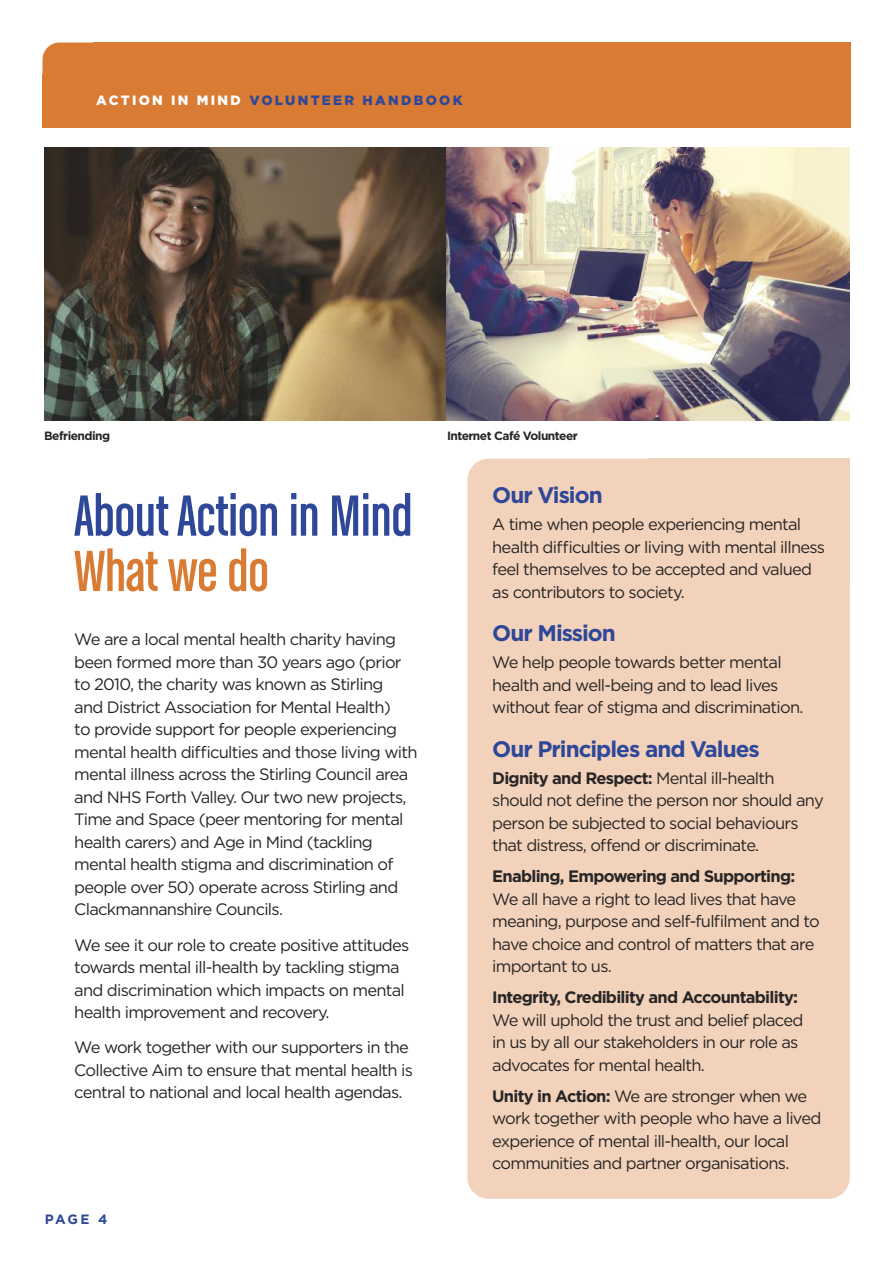
<style>
.page{position:relative;width:893px;height:1263px;background:#fff}
.page>*{position:absolute;margin:0;border:0;box-sizing:border-box;transform-origin:0 0}
.t1{font:61.65px "Chalet Comprime Cologne Sixty";color:#2e4798}
.t2{font:61.65px "Chalet Comprime Cologne Sixty";color:#da7b34}
.t3{font:700 22.5px "Gotham";letter-spacing:-.045em;color:#2e4798}
.t4{font:16.5px/22.5px "Gotham";letter-spacing:-.045em;color:#272526}
.t5{font:700 16.5px "Gotham";letter-spacing:-.045em;color:#272526}
.t6{font:900 13.5px "Gotham";letter-spacing:.17em;color:#2e4798}
.t7{font:700 13.5px "Gotham";color:#2e4798}
.t8{font:700 12px "Gotham";letter-spacing:-.045em;color:#272526}
.s1{color:#fff}
.s2{font-weight:700}
</style>
<div class="page">
<div style="left:467px;top:459px;width:383px;height:740px;background:#f2d2ba;border-radius:21px"></div>
<div style="left:647px;top:459px;width:203px;height:129px;background:#f2d2ba"></div>
<div style="left:93px;top:43px;width:757px;height:85px;background:#da7b34"></div>
<div style="left:43px;top:74px;width:695px;height:54px;background:#da7b34"></div>
<div style="left:43px;top:43px;width:295px;height:48px;background:#da7b34;border-radius:17px"></div>
<img style="left:44px;top:148px;width:402px;height:273px">
<img style="left:446px;top:148px;width:404px;height:273px">
<p class="t6" style="left:96px;top:95px;width:368px"><span class="s1">ACTION IN MIND</span> VOLUNTEER HANDBOOK</p>
<p class="t8" style="left:44px;top:432px;width:67px">Befriending</p>
<p class="t8" style="left:447px;top:432px;width:132px">Internet Café Volunteer</p>
<h1 class="t1" style="left:74px;top:478px;width:340px">AboutAction in Mind</h1>
<h1 class="t2" style="left:74px;top:534px;width:196px">What we do</h1>
<p class="t4" style="left:74px;top:629px;width:345px">We are a local mental health charity having been formed more than 30 years ago (prior to 2010, the charity was known as Stirling<br>and District Association for Mental Health)<br>to provide support for people experiencing mental health difficulties and those living with mental illness across the Stirling Council area and NHS Forth Valley. Our two new projects, Time and Space (peer mentoring for mental health carers) and Age in Mind (tackling mental health stigma and discrimination of people over 50) operate across Stirling and Clackmannanshire Councils.</p>
<p class="t4" style="left:74px;top:935px;width:337px">We see it our role to create positive attitudes towards mental ill-health by tackling stigma and discrimination which impacts on mental health improvement and recovery.</p>
<p class="t4" style="left:74px;top:1037px;width:340px">We work together with our supporters in the<br>Collective Aim to ensure that mental health is central to national and local health agendas.</p>
<p class="t7" style="left:45px;top:1215px;width:64px">PAGE 4</p>
<h2 class="t3" style="left:492px;top:487px;width:112px">Our Vision</h2>
<p class="t4" style="left:492px;top:514px;width:334px">A time when people experiencing mental health difficulties or living with mental illness feel themselves to be accepted and valued as contributors to society.</p>
<h2 class="t3" style="left:492px;top:626px;width:125px">Our Mission</h2>
<p class="t4" style="left:492px;top:652px;width:313px">We help people towards better mental health and well-being and to lead lives without fear of stigma and discrimination.</p>
<h2 class="t3" style="left:492px;top:741px;width:269px">Our Principles and Values</h2>
<p class="t4" style="left:492px;top:768px;width:333px"><span class="s2">Dignity and Respect:</span> Mental ill-health should not define the person nor should any person be subjected to social behaviours that distress, offend or discriminate.</p>
<p class="t5" style="left:492px;top:870px;width:305px">Enabling, Empowering and Supporting:</p>
<p class="t4" style="left:492px;top:889px;width:329px">We all have a right to lead lives that have meaning, purpose and self-fulfilment and to have choice and control of matters that are important to us.</p>
<p class="t5" style="left:492px;top:991px;width:307px">Integrity, Credibility and Accountability:</p>
<p class="t4" style="left:492px;top:1010px;width:313px">We will uphold the trust and belief placed in us by all our stakeholders in our role as advocates for mental health.</p>
<p class="t4" style="left:492px;top:1086px;width:331px"><span class="s2">Unity in Action:</span> We are stronger when we work together with people who have a lived experience of mental ill-health, our local communities and partner organisations.</p>
</div>
